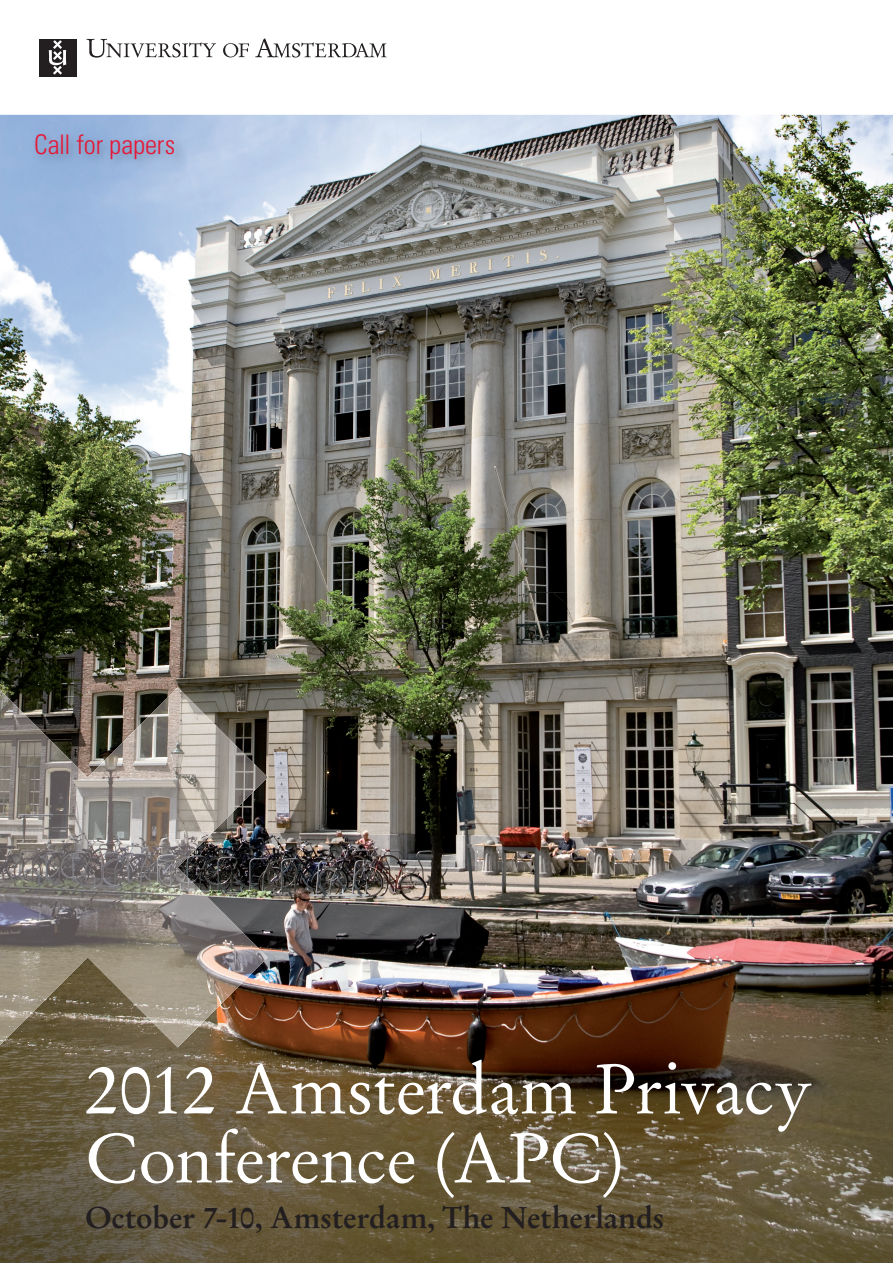
<style>
.page{position:relative;width:893px;height:1263px;background:#fff}
.page>*{position:absolute;margin:0;border:0;box-sizing:border-box;transform-origin:0 0}
.t1{font:69px/69px "Stempel Garamond";letter-spacing:-.01em;color:#fff}
.t2{font:700 30px "Stempel Garamond LT Std";letter-spacing:-.005em;color:#231f20}
.t3{font:300 condensed 27px "Univers LT Std";letter-spacing:-.005em;color:#e51836}
</style>
<div class="page">
<img style="left:0;top:115px;width:893px;height:1148px">
<img style="left:31px;top:129px;width:155px;height:41px">
<div style="left:39px;top:39px;width:37px;height:37px;background:#231f20"></div>
<svg style="left:49px;top:40px;width:17px;height:35px"></svg>
<svg style="left:255px;top:38px;width:132px;height:20px"></svg>
<svg style="left:223px;top:43px;width:26px;height:14px"></svg>
<svg style="left:86px;top:39px;width:130px;height:19px"></svg>
<img style="left:0;top:687px;width:268px;height:360px">
<p class="t3" style="left:34px;top:128px;width:143px">Call for papers</p>
<h1 class="t1" style="left:85px;top:1055px;width:729px">2012 Amsterdam Privacy<br>Conference (APC)</h1>
<p class="t2" style="left:85px;top:1199px;width:581px">October 7-10, Amsterdam, The Netherlands</p>
</div>
